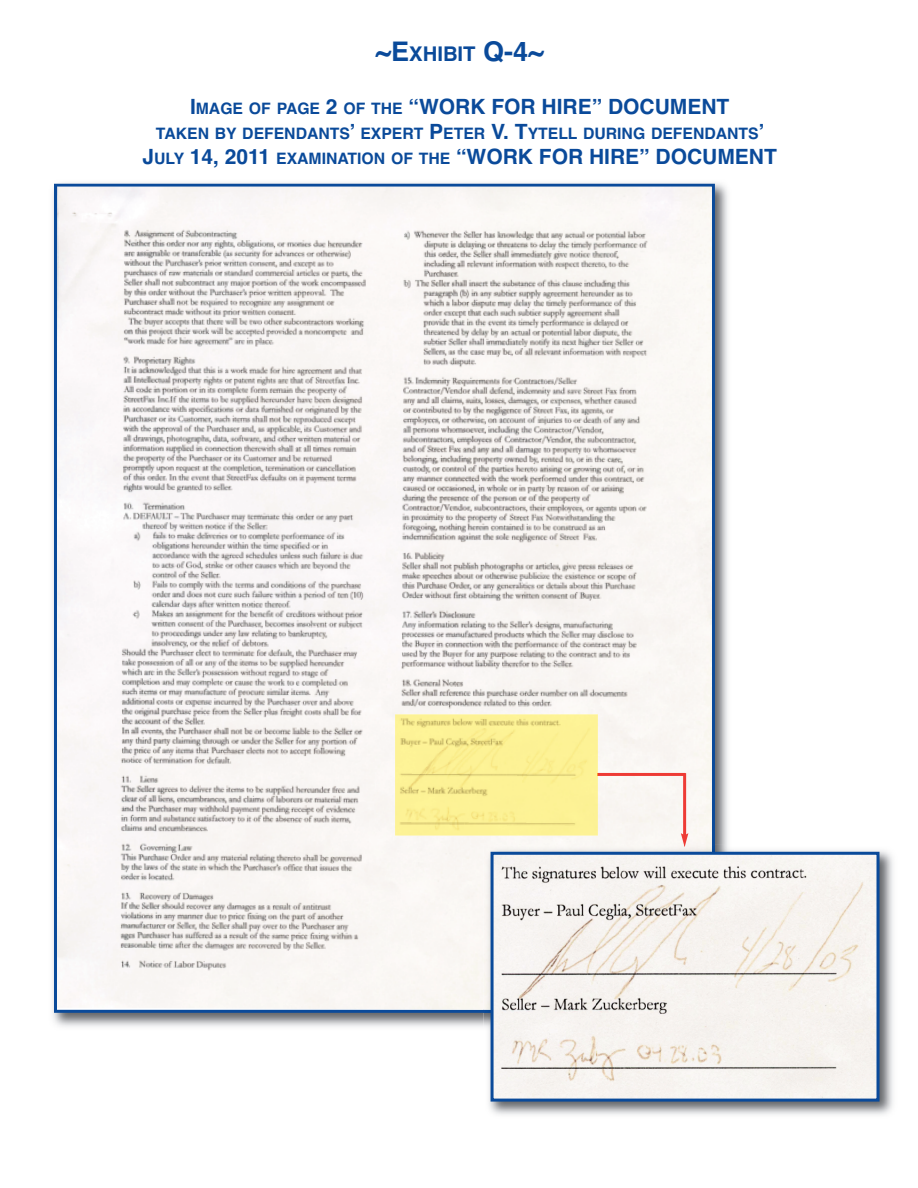
<style>
.page{position:relative;width:918px;height:1188px;background:#fff}
.page>*{position:absolute;margin:0;border:0;box-sizing:border-box;transform-origin:0 0}
.t1{font:700 27px "Helvetica";color:#0a4a9a}
.t2{font:700 21px "Helvetica";color:#0a4a9a}
.t3{font:700 15.75px "Helvetica";color:#0a4a9a}
.s1{font-size:20.25px}
.s2{font-size:15.75px}
.s3{font-size:21px}
</style>
<div class="page">
<img style="left:52px;top:183px;width:676px;height:844px">
<img style="left:57px;top:187px;width:655px;height:823px">
<hr style="left:597px;top:773px;width:88px;height:3px;background:#ee3b35">
<img style="left:395px;top:714px;width:203px;height:122px">
<hr style="left:683px;top:773px;width:3px;height:63px;background:#ee3b35">
<img style="left:489px;top:850px;width:404px;height:265px">
<img style="left:484px;top:845px;width:228px;height:165px">
<svg style="left:681px;top:833px;width:7px;height:14px"></svg>
<img style="left:495px;top:856px;width:381px;height:242px">
<div style="left:491px;top:852px;width:389px;height:250px;border:3px solid #0a4a9a"></div>
<p class="t1" style="left:375px;top:36px;width:170px">~E<span class="s1">XHIBIT</span> Q-4~</p>
<p class="t2" style="left:190px;top:94px;width:541px">I<span class="s2">MAGE OF PAGE</span> 2 <span class="s2">OF THE</span> “WORK FOR HIRE” DOCUMENT</p>
<p class="t3" style="left:156px;top:124px;width:610px">TAKEN BY DEFENDANTS<span class="s3">’</span> EXPERT <span class="s3">P</span>ETER <span class="s3">V. T</span>YTELL DURING DEFENDANTS<span class="s3">’</span></p>
<p class="t2" style="left:142px;top:145px;width:636px">J<span class="s2">ULY</span> 14, 2011 <span class="s2">EXAMINATION OF THE</span> “WORK FOR HIRE” DOCUMENT</p>
</div>
